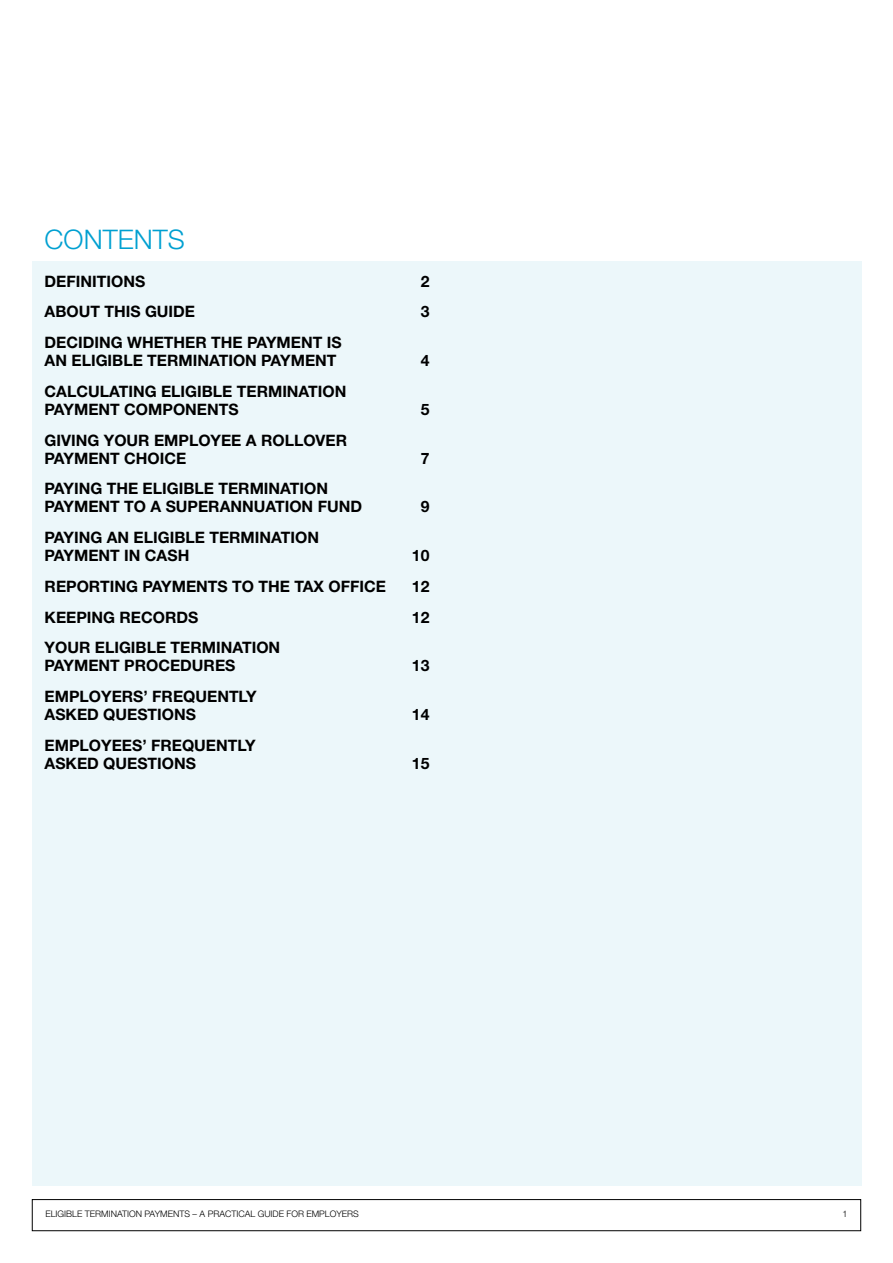
<style>
.page{position:relative;width:893px;height:1263px;background:#fff}
.page>*{position:absolute;margin:0;border:0;box-sizing:border-box;transform-origin:0 0}
.t1{font:300 27px "Helvetica Neue";color:#00a0d1}
.t2{font:700 15.75px/18px "Helvetica Neue";color:#000}
.t3{font:300 9px "Helvetica Neue";color:#000}
</style>
<div class="page">
<div style="left:32px;top:261px;width:829px;height:925px;background:#ecf7fa"></div>
<div style="left:32px;top:1199px;width:829px;height:32px;border:1px solid #000"></div>
<h1 class="t1" style="left:45px;top:223px;width:19px">CONTENTS</h1>
<p class="t2" style="left:45px;top:272px;width:102px">DEFINITIONS</p>
<p class="t2" style="left:421px;top:272px;width:10px">2</p>
<p class="t2" style="left:45px;top:302px;width:152px">ABOUT THIS GUIDE</p>
<p class="t2" style="left:421px;top:302px;width:10px">3</p>
<p class="t2" style="left:45px;top:333px;width:11px">DECI</p>
<p class="t2" style="left:83px;top:333px;width:22px">DING</p>
<p class="t2" style="left:127px;top:333px;width:208px">WHETHER THE PAYMENT IS</p>
<p class="t2" style="left:45px;top:351px;width:56px">AN ELIGIB</p>
<p class="t2" style="left:123px;top:351px;width:215px">LE TERMINATION PAYMENT</p>
<p class="t2" style="left:421px;top:351px;width:10px">4</p>
<p class="t2" style="left:45px;top:382px;width:303px">CALCULATING ELIGIBLE TERM INATION<br>PAYM</p>
<p class="t2" style="left:88px;top:400px;width:61px">ENT COMPO</p>
<p class="t2" style="left:185px;top:400px;width:55px">NENTS</p>
<p class="t2" style="left:421px;top:400px;width:10px">5</p>
<p class="t2" style="left:45px;top:431px;width:132px">GIVING YOUR EMPLOY</p>
<p class="t2" style="left:221px;top:431px;width:52px">EE A ROLLO</p>
<p class="t2" style="left:316px;top:431px;width:31px">VER</p>
<p class="t2" style="left:45px;top:449px;width:12px">PAYM</p>
<p class="t2" style="left:88px;top:449px;width:99px">ENT CHOICE</p>
<p class="t2" style="left:421px;top:449px;width:10px">7</p>
<p class="t2" style="left:45px;top:479px;width:11px">PAY</p>
<p class="t2" style="left:74px;top:479px;width:255px">ING TH E ELIGIBLE TERM INATION</p>
<p class="t2" style="left:45px;top:497px;width:12px">PAYM</p>
<p class="t2" style="left:88px;top:497px;width:273px">ENT TO A SUPERANNUATION FUND</p>
<p class="t2" style="left:421px;top:497px;width:10px">9</p>
<p class="t2" style="left:45px;top:528px;width:11px">PAY</p>
<p class="t2" style="left:74px;top:528px;width:246px">ING AN ELIGIBLE TERM INATION</p>
<p class="t2" style="left:45px;top:546px;width:12px">PAYM</p>
<p class="t2" style="left:88px;top:546px;width:102px">ENT IN CASH</p>
<p class="t2" style="left:412px;top:546px;width:19px">10</p>
<p class="t2" style="left:45px;top:577px;width:75px">REPORTING</p>
<p class="t2" style="left:142px;top:577px;width:227px">PAYMENTS TO THE TAX OFFICE</p>
<p class="t2" style="left:412px;top:577px;width:19px">12</p>
<p class="t2" style="left:45px;top:608px;width:121px">KEEPING RECORD</p>
<p class="t2" style="left:188px;top:608px;width:12px">S</p>
<p class="t2" style="left:412px;top:608px;width:19px">12</p>
<p class="t2" style="left:45px;top:638px;width:237px">YOUR ELIGIBLE TERM INATION<br>PAYM</p>
<p class="t2" style="left:88px;top:656px;width:48px">ENT PRO</p>
<p class="t2" style="left:158px;top:656px;width:79px">CEDURES</p>
<p class="t2" style="left:412px;top:656px;width:19px">13</p>
<p class="t2" style="left:45px;top:687px;width:23px">EMPLOY</p>
<p class="t2" style="left:45px;top:687px;width:195px;text-indent:67px">ERS’ FREQUENTLY<br>ASKED QUESTIONS</p>
<p class="t2" style="left:412px;top:705px;width:19px">14</p>
<p class="t2" style="left:45px;top:736px;width:194px;text-indent:67px">EES’ FREQUENTLY<br>ASKED QUESTIONS</p>
<p class="t2" style="left:45px;top:736px;width:23px">EMPLOY</p>
<p class="t2" style="left:412px;top:754px;width:19px">15</p>
<p class="t3" style="left:45px;top:1209px;width:25px">ELIGIBLE</p>
<p class="t3" style="left:85px;top:1209px;width:7px">TERMINATION</p>
<p class="t3" style="left:145px;top:1209px;width:7px">PAYMENTS</p>
<p class="t3" style="left:193px;top:1209px;width:22px">– A PRACTICAL</p>
<p class="t3" style="left:258px;top:1209px;width:36px">GUIDE FOREMPLOYERS</p>
</div>
